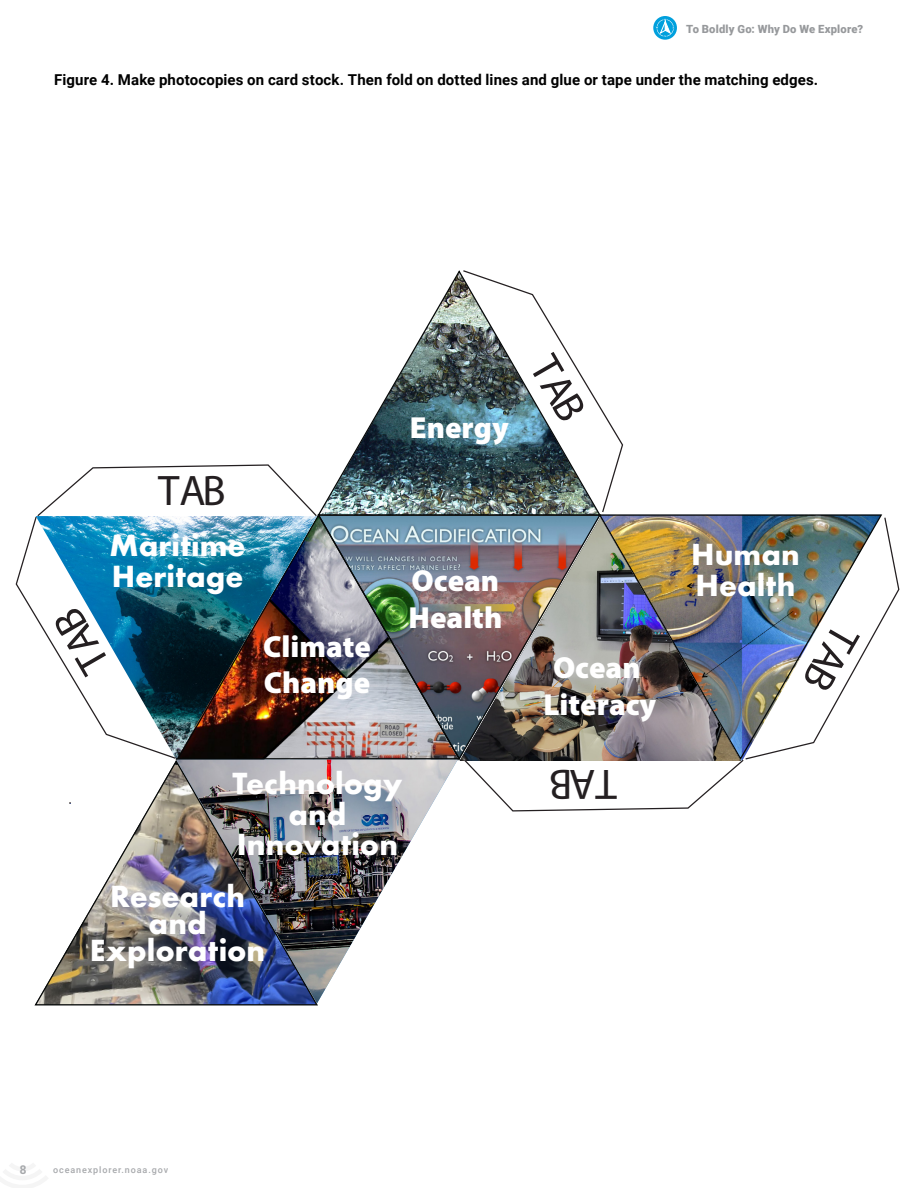
<style>
.page{position:relative;width:918px;height:1188px;background:#fff}
.page>*{position:absolute;margin:0;border:0;box-sizing:border-box;transform-origin:0 0}
.t1{font:42.9px "Myriad Pro";letter-spacing:-.04em;color:#241f21}
.t2{font:700 31.8px/30.3px "Futura PT";letter-spacing:.005em;color:#fff}
.t3{font:900 30.6px/36.8px "Myriad Pro";color:#fff}
.t4{font:700 15px "Roboto";letter-spacing:.01em;color:#000}
.t5{font:700 12px "Roboto Slab";color:#a7a9ac}
.t6{font:900 11.25px "Roboto";letter-spacing:.015em;color:#97999c}
.t7{font:500 9px "Roboto";letter-spacing:.1em;color:#a7a9ac}
</style>
<div class="page">
<svg style="left:653px;top:16px;width:24px;height:24px"></svg>
<svg style="left:656px;top:19px;width:18px;height:18px"></svg>
<img style="left:34px;top:270px;width:428px;height:736px">
<img style="left:316px;top:513px;width:146px;height:248px">
<img style="left:462px;top:270px;width:438px;height:542px">
<img style="left:15px;top:464px;width:303px;height:296px">
<p class="t6" style="left:686px;top:22px;width:178px">To Boldly Go: Why Do We Explore?</p>
<p class="t4" style="left:54px;top:69px;width:766px">Figure 4. Make photocopies on card stock. Then fold on dotted lines and glue or tape under the matching edges.</p>
<p class="t1" style="left:158px;top:465px;width:69px">TAB</p>
<p class="t2" style="left:110px;top:530px;width:138px">Maritime<br>Heritage</p>
<p class="t3" style="left:263px;top:627px;width:109px">Climate<br>Change</p>
<p class="t3" style="left:410px;top:408px;width:100px">Energy</p>
<p class="t3" style="left:409px;top:561px;width:95px">Ocean<br>Health</p>
<p class="t2" style="left:233px;top:768px;width:171px;text-align:center">Technology and<br>Innovation</p>
<p class="t2" style="left:90px;top:882px;width:177px;line-height:27px;text-align:center">Research and<br>Exploration</p>
<p class="t3" style="left:543px;top:648px;width:114px;text-align:center">Ocean<br>Literacy</p>
<p class="t1" style="left:617px;top:811px;width:69px;rotate:-180deg">TAB</p>
<p class="t2" style="left:691px;top:539px;width:110px">Human<br>Health</p>
<p class="t5" style="left:20px;top:1161px;width:8px">8</p>
<p class="t7" style="left:53px;top:1164px;width:117px">oceanexplorer.noaa.gov</p>
</div>
